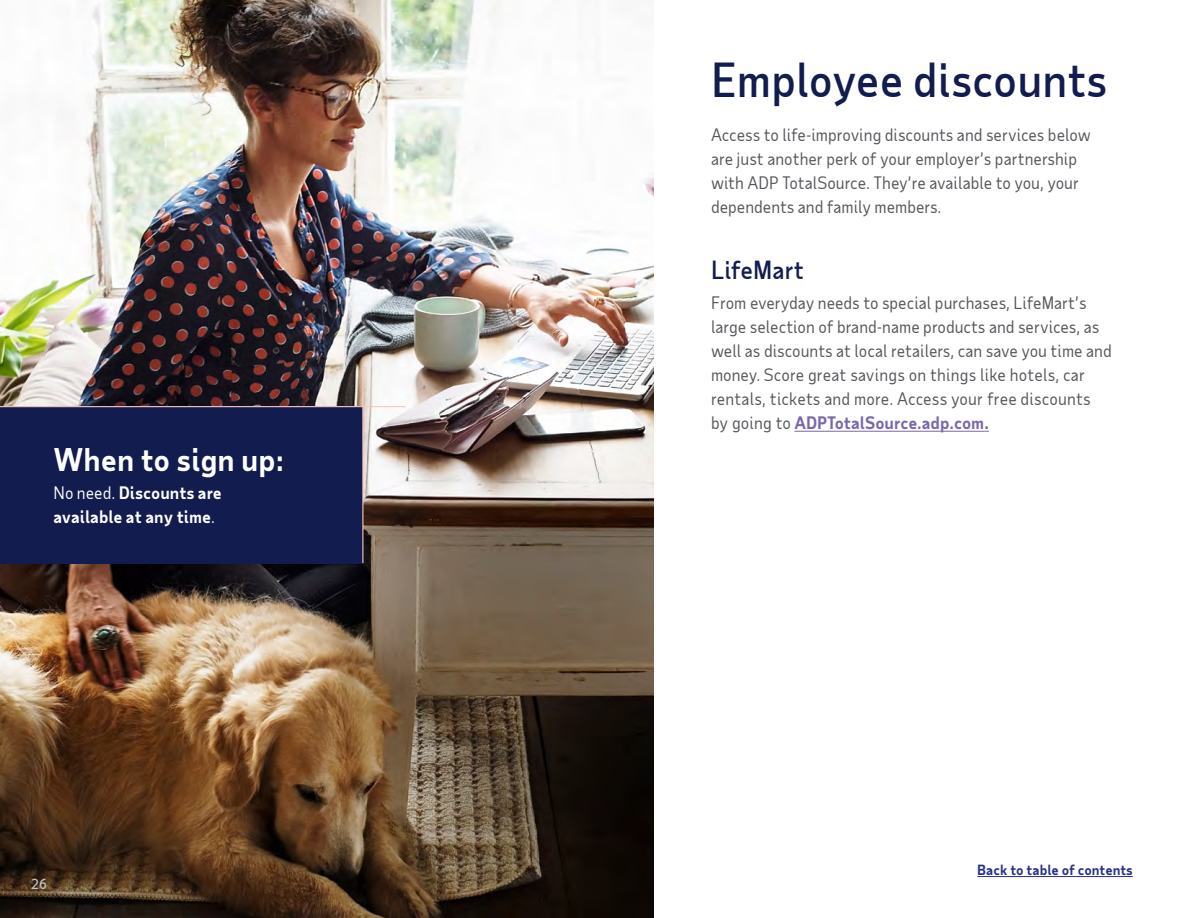
<style>
.page{position:relative;width:1188px;height:918px;background:#fff}
.page>*{position:absolute;margin:0;border:0;box-sizing:border-box;transform-origin:0 0}
.H2_-_Navy_30pt{font:500 45px "Taub Sans";color:#121c4e}
.H3_-_White_20pt{font:700 30px "Taub Sans";color:#fff}
.H3_-_Navy_16pt{font:500 24px "Taub Sans";color:#121c4e}
.H3_-_Navy_16pt-2{font:16.5px/24px "Taub Sans";color:#54565a}
.Body_-_Gray{font:16.5px/24px "Taub Sans";color:#54565a}
.Body_-_White{font:700 16.5px/24px "Taub Sans";color:#fff}
.t1{font:700 13.5px "Taub Sans";color:#26328c}
.t2{font:500 13.5px "Taub Sans";color:#c3c4c5}
.s1{font-weight:400}
.s2{font-weight:700;color:#7967ae}
.s3{font-weight:700;color:#61646a}
</style>
<div class="page">
<img style="left:0;top:0;width:654px;height:918px">
<div style="left:0;top:407px;width:362px;height:157px;background:#121c4e"></div>
<hr style="left:794px;top:431px;width:190px;height:1px;background:#7967ae">
<hr style="left:0;top:406px;width:406px;height:1px;background:#fac8bf">
<hr style="left:977px;top:876px;width:156px;height:1px;background:#26328c">
<hr style="left:362px;top:367px;width:1px;height:196px;background:#fac8bf">
<h3 class="H3_-_White_20pt" style="left:54px;top:440px;width:232px">When to sign up:</h3>
<p class="Body_-_White" style="left:54px;top:480px;width:170px"><span class="s1">No need.</span> Discounts are available at any time<span class="s1">.</span></p>
<p class="t2" style="left:31px;top:875px;width:17px">26</p>
<h2 class="H2_-_Navy_30pt" style="left:711px;top:51px;width:398px">Employee discounts</h2>
<p class="Body_-_Gray" style="left:711px;top:123px;width:381px">Access to life-improving discounts and services below are just another perk of your employer’s partnership with ADP TotalSource. They’re available to you, your dependents and family members.</p>
<h3 class="H3_-_Navy_16pt" style="left:711px;top:255px;width:95px">LifeMart</h3>
<h3 class="H3_-_Navy_16pt-2" style="left:711px;top:291px;width:402px">From everyday needs to special purchases, LifeMart’s large selection of brand-name products and services, as well as discounts at local retailers, can save you time and money. Score great savings on things like hotels, car rentals, tickets and more. Access your free discounts by going to <span class="s2">ADPTotalSource.adp.com</span><span class="s3">.</span></h3>
<p class="t1" style="left:977px;top:861px;width:157px">Back to table of contents</p>
</div>
